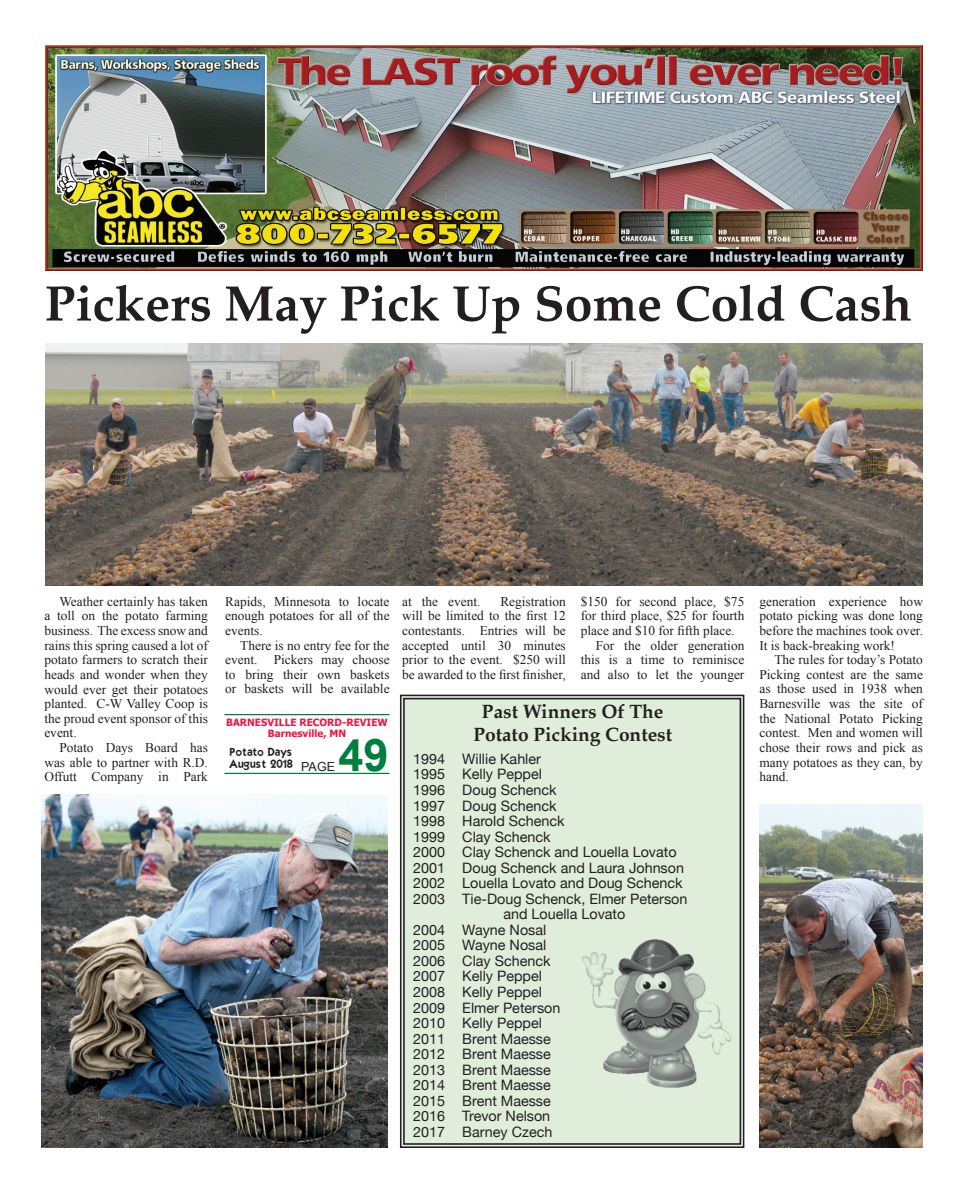
<style>
.page{position:relative;width:968px;height:1193px;background:#fff}
.page>*{position:absolute;margin:0;border:0;box-sizing:border-box;transform-origin:0 0}
.t1{font:700 50px "Palatino";color:#231f20}
.t2{font:700 45px "Arial";color:#007e3d}
.t3{font:700 19.12px/23px "Palatino";color:#231f20;text-align:center}
.t4{font:14.38px "Helvetica Neue";color:#231f20}
.t5{font:13.38px/14.6px "Times New Roman";color:#231f20;text-align:justify}
.t6{font:700 11.25px/12.5px "Kabel";color:#231f20}
.t7{font:700 10px/11.2px "Tahoma";color:#ed1845;text-align:center}
.s1{font-family:"Arial";font-weight:400;font-size:12.5px}
</style>
<div class="page">
<hr style="left:224px;top:714px;width:165px;height:1px;background:#007e3d">
<hr style="left:224px;top:772px;width:165px;height:2px;background:#007e3d">
<img style="left:42px;top:794px;width:345px;height:353px">
<img style="left:759px;top:804px;width:163px;height:344px">
<img style="left:45px;top:343px;width:877px;height:242px">
<svg style="left:399px;top:694px;width:346px;height:454px;background:#bac2b6"></svg>
<div style="left:403px;top:698px;width:338px;height:446px;border:2px solid #231f20"></div>
<div style="left:413px;top:750px;width:320px;height:389px;background:#dfedda"></div>
<div style="left:412px;top:702px;width:321px;height:45px;background:#dfedda"></div>
<svg style="left:603px;top:939px;width:129px;height:149px"></svg>
<img style="left:582px;top:939px;width:70px;height:119px">
<img style="left:45px;top:45px;width:877px;height:225px">
<h1 class="t1" style="left:45px;top:261px;width:868px">Pickers May Pick Up Some Cold Cash</h1>
<p class="t5" style="left:44px;top:594px;width:165px;text-indent:15px">Weather certainly has taken a toll on the potato farming business. The excess snow and rains this spring caused a lot of potato farmers to scratch their heads and wonder when they would ever get their potatoes planted. C-W Valley Coop is the proud event sponsor of this event.</p>
<p class="t5" style="left:44px;top:740px;width:165px;text-indent:15px">Potato Days Board has was able to partner with R.D.<br>Offutt Company in Park</p>
<p class="t5" style="left:225px;top:593px;width:166px">Rapids, Minnesota to locate enough potatoes for all of the events.</p>
<p class="t5" style="left:225px;top:637px;width:166px;text-indent:15px">There is no entry fee for the event. Pickers may choose to bring their own baskets or baskets will be available</p>
<p class="t7" style="left:226px;top:716px;width:163px">BARNESVILLE RECORD-REVIEW<br>Barnesville, MN</p>
<p class="t6" style="left:229px;top:746px;width:107px">Potato Days<br>August 2018 <span class="s1">PAGE</span></p>
<h2 class="t2" style="left:338px;top:730px;width:52px">49</h2>
<p class="t5" style="left:402px;top:594px;width:165px;text-indent:98px">Registration will be limited to the first 12 contestants. Entries will be accepted until 30 minutes prior to the event. $250 will be awarded to the first finisher,</p>
<p class="t5" style="left:581px;top:594px;width:165px">$150 for second place, $75</p>
<p class="t5" style="left:402px;top:594px;width:80px">at the event.</p>
<p class="t5" style="left:581px;top:608px;width:165px">for third place, $25 for fourth</p>
<p class="t5" style="left:581px;top:623px;width:155px">place and $10 for fifth place.</p>
<p class="t5" style="left:595px;top:637px;width:150px">For the older generation</p>
<p class="t5" style="left:581px;top:652px;width:165px">this is a time to reminisce</p>
<p class="t5" style="left:581px;top:667px;width:165px">and also to let the younger</p>
<h3 class="t3" style="left:473px;top:699px;width:200px">Past Winners Of The<br>Potato Picking Contest</h3>
<p class="t4" style="left:413px;top:748px;width:129px">1994 Willie Kahler</p>
<p class="t4" style="left:413px;top:764px;width:130px">1995 Kelly Peppel</p>
<p class="t4" style="left:413px;top:779px;width:145px">1996 Doug Schenck</p>
<p class="t4" style="left:413px;top:795px;width:145px">1997 Doug Schenck</p>
<p class="t4" style="left:413px;top:810px;width:153px">1998 Harold Schenck</p>
<p class="t4" style="left:413px;top:826px;width:139px">1999 Clay Schenck</p>
<p class="t4" style="left:413px;top:841px;width:265px">2000 Clay Schenck and Louella Lovato</p>
<p class="t4" style="left:413px;top:857px;width:272px">2001 Doug Schenck and Laura Johnson</p>
<p class="t4" style="left:413px;top:872px;width:271px">2002 Louella Lovato and Doug Schenck</p>
<p class="t4" style="left:413px;top:888px;width:276px">2003 Tie-Doug Schenck, Elmer Peterson</p>
<p class="t4" style="left:503px;top:903px;width:123px">and Louella Lovato</p>
<p class="t4" style="left:413px;top:919px;width:134px">2004 Wayne Nosal</p>
<p class="t4" style="left:413px;top:935px;width:134px">2005 Wayne Nosal</p>
<p class="t4" style="left:413px;top:950px;width:139px">2006 Clay Schenck</p>
<p class="t4" style="left:413px;top:966px;width:130px">2007 Kelly Peppel</p>
<p class="t4" style="left:413px;top:981px;width:130px">2008 Kelly Peppel</p>
<p class="t4" style="left:413px;top:997px;width:149px">2009 Elmer Peterson</p>
<p class="t4" style="left:413px;top:1012px;width:130px">2010 Kelly Peppel</p>
<p class="t4" style="left:413px;top:1028px;width:139px">2011 Brent Maesse</p>
<p class="t4" style="left:413px;top:1043px;width:139px">2012 Brent Maesse</p>
<p class="t4" style="left:413px;top:1059px;width:139px">2013 Brent Maesse</p>
<p class="t4" style="left:413px;top:1074px;width:139px">2014 Brent Maesse</p>
<p class="t4" style="left:413px;top:1090px;width:139px">2015 Brent Maesse</p>
<p class="t4" style="left:413px;top:1105px;width:138px">2016 Trevor Nelson</p>
<p class="t4" style="left:413px;top:1121px;width:141px">2017 Barney Czech</p>
<p class="t5" style="left:759px;top:593px;width:165px">generation experience how potato picking was done long before the machines took over.<br>It is back-breaking work!</p>
<p class="t5" style="left:759px;top:652px;width:165px;text-indent:15px">The rules for today’s Potato Picking contest are the same as those used in 1938 when Barnesville was the site of the National Potato Picking contest. Men and women will chose their rows and pick as many potatoes as they can, by hand.</p>
</div>
